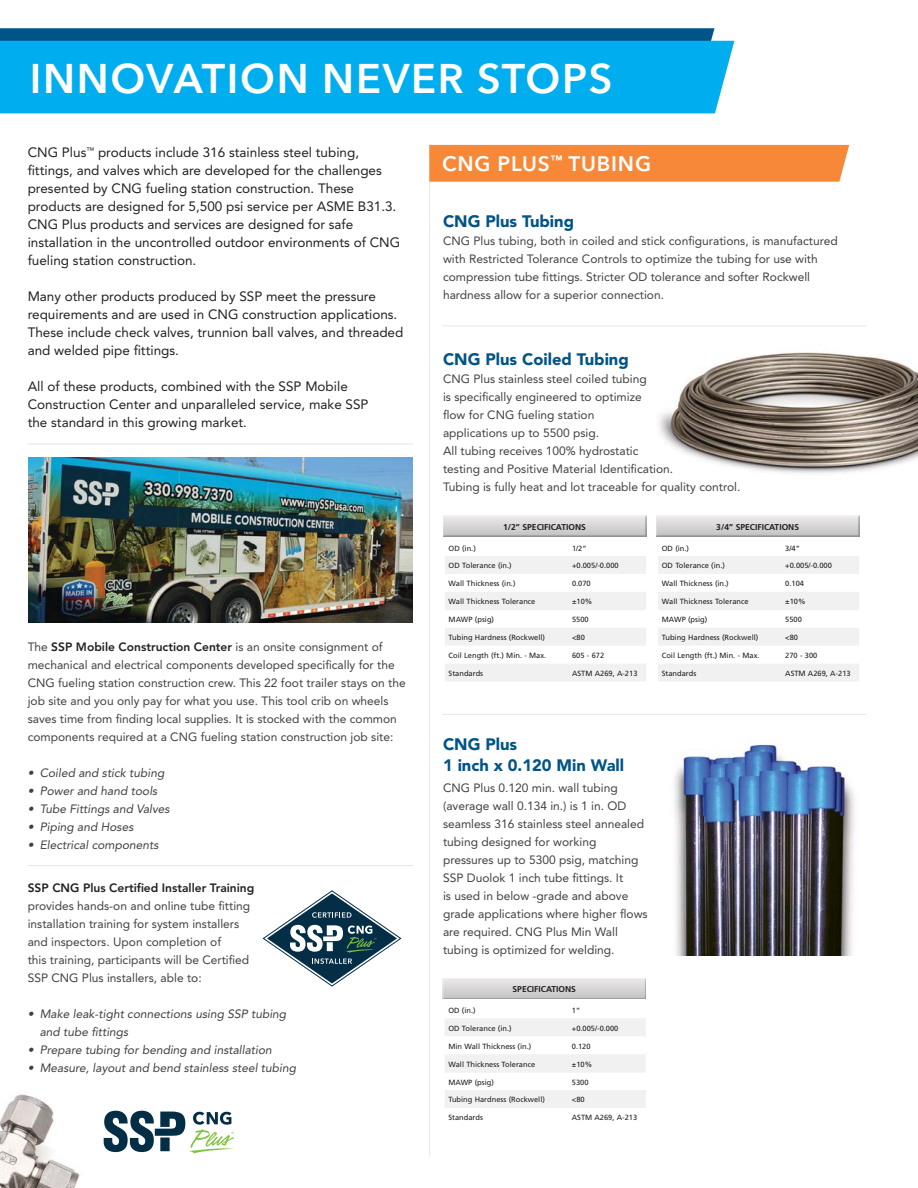
<style>
.page{position:relative;width:918px;height:1188px;background:#fff}
.page>*{position:absolute;margin:0;border:0;box-sizing:border-box;transform-origin:0 0}
.t1{font:600 41.1px "Avenir Next";letter-spacing:.04em;color:#fff}
.t2{font:600 20.85px "Avenir Next";letter-spacing:.04em;color:#fff}
.t3{font:900 16.5px/21px "Avenir";color:#005488}
.t4{font:13.5px/18px "Avenir";color:#231f20}
.t5{font:12px/18px "Avenir";color:#404041}
.t6{font:italic 12px/18px "Avenir";color:#404041}
.t7{font:800 12px "Avenir";color:#231f20}
.t8{font:700 8.55px "Frutiger";color:#231f20}
.t9{font:7.5px "Frutiger";color:#231f20}
.s1{font-weight:800;color:#231f20}
</style>
<div class="page">
<img style="left:0;top:1094px;width:117px;height:94px">
<svg style="left:0;top:28px;width:715px;height:13px;background:#05598c"></svg>
<div style="left:0;top:41px;width:734px;height:72px;background:#00aeef"></div>
<hr style="left:429px;top:145px;width:1px;height:1011px;background:#e6e7e8">
<hr style="left:442px;top:325px;width:424px;height:1px;background:#e6e7e8">
<hr style="left:28px;top:444px;width:385px;height:1px;background:#e6e7e8">
<hr style="left:28px;top:865px;width:385px;height:1px;background:#e6e7e8">
<hr style="left:442px;top:714px;width:424px;height:1px;background:#e6e7e8">
<svg style="left:104px;top:1111px;width:130px;height:42px"></svg>
<img style="left:659px;top:351px;width:259px;height:122px">
<svg style="left:445px;top:556px;width:201px;height:125px"></svg>
<img style="left:443px;top:516px;width:203px;height:20px">
<img style="left:656px;top:516px;width:203px;height:20px">
<svg style="left:658px;top:556px;width:201px;height:125px"></svg>
<svg style="left:445px;top:1019px;width:201px;height:89px"></svg>
<img style="left:443px;top:978px;width:203px;height:21px">
<img style="left:674px;top:743px;width:181px;height:212px">
<div style="left:429px;top:145px;width:420px;height:37px;background:#f68838"></div>
<svg style="left:262px;top:890px;width:140px;height:97px"></svg>
<img style="left:28px;top:458px;width:385px;height:164px">
<h1 class="t1" style="left:30px;top:55px;width:584px">INNOVATION NEVER STOPS</h1>
<p class="t4" style="left:28px;top:145px;width:374px">CNG Plus<sup>™</sup> products include 316 stainless steel tubing, fittings, and valves which are developed for the challenges presented by CNG fueling station construction. These products are designed for 5,500 psi service per ASME B31.3.<br>CNG Plus products and services are designed for safe installation in the uncontrolled outdoor environments of CNG fueling station construction.</p>
<p class="t4" style="left:28px;top:289px;width:377px">Many other products produced by SSP meet the pressure requirements and are used in CNG construction applications.<br>These include check valves, trunnion ball valves, and threaded and welded pipe fittings.</p>
<p class="t4" style="left:28px;top:379px;width:342px">All of these products, combined with the SSP Mobile<br>Construction Center and unparalleled service, make SSP the standard in this growing market.</p>
<p class="t5" style="left:28px;top:639px;width:380px">The <span class="s1">SSP Mobile Construction Center</span> is an onsite consignment of mechanical and electrical components developed specifically for the CNG fueling station construction crew. This 22 foot trailer stays on the job site and you only pay for what you use. This tool crib on wheels saves time from finding local supplies. It is stocked with the common components required at a CNG fueling station construction job site:</p>
<p class="t6" style="left:28px;top:765px;width:138px">• Coiled and stick tubing</p>
<p class="t6" style="left:28px;top:783px;width:131px">• Power and hand tools</p>
<p class="t6" style="left:28px;top:801px;width:144px">• Tube Fittings and Valves</p>
<p class="t6" style="left:28px;top:819px;width:107px">• Piping and Hoses</p>
<p class="t6" style="left:28px;top:837px;width:132px">• Electrical components</p>
<p class="t7" style="left:28px;top:882px;width:228px">SSP CNG Plus Certified Installer Training</p>
<p class="t5" style="left:28px;top:897px;width:224px">provides hands-on and online tube fitting installation training for system installers and inspectors. Upon completion of<br>this training, participants will be Certified SSP CNG Plus installers, able to:</p>
<p class="t6" style="left:40px;top:1005px;width:248px;text-indent:-12px">• Make leak-tight connections using SSP tubing and tube fittings</p>
<p class="t6" style="left:28px;top:1041px;width:246px">• Prepare tubing for bending and installation</p>
<p class="t6" style="left:28px;top:1059px;width:270px">• Measure, layout and bend stainless steel tubing</p>
<h2 class="t2" style="left:442px;top:152px;width:210px">CNG PLUS<sup>™</sup> TUBING</h2>
<h3 class="t3" style="left:443px;top:212px;width:133px">CNG Plus Tubing</h3>
<p class="t5" style="left:443px;top:233px;width:396px">CNG Plus tubing, both in coiled and stick configurations, is manufactured with Restricted Tolerance Controls to optimize the tubing for use with compression tube fittings. Stricter OD tolerance and softer Rockwell hardness allow for a superior connection.</p>
<h3 class="t3" style="left:443px;top:350px;width:187px">CNG Plus Coiled Tubing</h3>
<p class="t5" style="left:443px;top:371px;width:299px">CNG Plus stainless steel coiled tubing<br>is specifically engineered to optimize<br>flow for CNG fueling station<br>applications up to 5500 psig.<br>All tubing receives 100% hydrostatic<br>testing and Positive Material Identification.<br>Tubing is fully heat and lot traceable for quality control.</p>
<p class="t8" style="left:503px;top:523px;width:84px">1/2” SPECIFICATIONS</p>
<p class="t8" style="left:716px;top:523px;width:84px">3/4” SPECIFICATIONS</p>
<p class="t9" style="left:662px;top:545px;width:29px">OD (in.)</p>
<p class="t9" style="left:785px;top:545px;width:16px">3/4”</p>
<p class="t9" style="left:662px;top:563px;width:65px">OD Tolerance (in.)</p>
<p class="t9" style="left:785px;top:563px;width:48px">+0.005/-0.000</p>
<p class="t9" style="left:662px;top:581px;width:68px">Wall Thickness (in.)</p>
<p class="t9" style="left:785px;top:581px;width:20px">0.104</p>
<p class="t9" style="left:662px;top:599px;width:88px">Wall Thickness Tolerance</p>
<p class="t9" style="left:785px;top:599px;width:22px">±10%</p>
<p class="t9" style="left:662px;top:617px;width:47px">MAWP (psig)</p>
<p class="t9" style="left:785px;top:617px;width:18px">5500</p>
<p class="t9" style="left:662px;top:634px;width:98px">Tubing Hardness (Rockwell)</p>
<p class="t9" style="left:785px;top:634px;width:14px">&lt;80</p>
<p class="t9" style="left:662px;top:652px;width:99px">Coil Length (ft.) Min. - Max.</p>
<p class="t9" style="left:785px;top:652px;width:34px">270 - 300</p>
<p class="t9" style="left:662px;top:670px;width:36px">Standards</p>
<p class="t9" style="left:785px;top:670px;width:67px">ASTM A269, A-213</p>
<p class="t9" style="left:449px;top:545px;width:29px">OD (in.)</p>
<p class="t9" style="left:572px;top:545px;width:16px">1/2”</p>
<p class="t9" style="left:449px;top:563px;width:65px">OD Tolerance (in.)</p>
<p class="t9" style="left:572px;top:563px;width:48px">+0.005/-0.000</p>
<p class="t9" style="left:449px;top:581px;width:68px">Wall Thickness (in.)</p>
<p class="t9" style="left:572px;top:581px;width:20px">0.070</p>
<p class="t9" style="left:449px;top:599px;width:88px">Wall Thickness Tolerance</p>
<p class="t9" style="left:572px;top:599px;width:22px">±10%</p>
<p class="t9" style="left:449px;top:617px;width:47px">MAWP (psig)</p>
<p class="t9" style="left:572px;top:617px;width:18px">5500</p>
<p class="t9" style="left:449px;top:634px;width:98px">Tubing Hardness (Rockwell)</p>
<p class="t9" style="left:572px;top:634px;width:14px">&lt;80</p>
<p class="t9" style="left:449px;top:652px;width:99px">Coil Length (ft.) Min. - Max.</p>
<p class="t9" style="left:572px;top:652px;width:34px">605 - 672</p>
<p class="t9" style="left:449px;top:670px;width:36px">Standards</p>
<p class="t9" style="left:572px;top:670px;width:67px">ASTM A269, A-213</p>
<h3 class="t3" style="left:443px;top:735px;width:183px">CNG Plus<br>1 inch x 0.120 Min Wall</h3>
<p class="t5" style="left:443px;top:780px;width:206px">CNG Plus 0.120 min. wall tubing (average wall 0.134 in.) is 1 in. OD seamless 316 stainless steel annealed tubing designed for working pressures up to 5300 psig, matching SSP Duolok 1 inch tube fittings. It<br>is used in below -grade and above grade applications where higher flows are required. CNG Plus Min Wall tubing is optimized for welding.</p>
<p class="t8" style="left:513px;top:986px;width:65px">SPECIFICATIONS</p>
<p class="t9" style="left:448px;top:1007px;width:29px">OD (in.)</p>
<p class="t9" style="left:572px;top:1007px;width:10px">1”</p>
<p class="t9" style="left:448px;top:1025px;width:65px">OD Tolerance (in.)</p>
<p class="t9" style="left:572px;top:1025px;width:48px">+0.005/-0.000</p>
<p class="t9" style="left:448px;top:1043px;width:85px">Min Wall Thickness (in.)</p>
<p class="t9" style="left:572px;top:1043px;width:20px">0.120</p>
<p class="t9" style="left:448px;top:1061px;width:88px">Wall Thickness Tolerance</p>
<p class="t9" style="left:572px;top:1061px;width:22px">±10%</p>
<p class="t9" style="left:448px;top:1079px;width:47px">MAWP (psig)</p>
<p class="t9" style="left:572px;top:1079px;width:18px">5300</p>
<p class="t9" style="left:448px;top:1097px;width:98px">Tubing Hardness (Rockwell)</p>
<p class="t9" style="left:572px;top:1097px;width:14px">&lt;80</p>
<p class="t9" style="left:448px;top:1115px;width:36px">Standards</p>
<p class="t9" style="left:572px;top:1115px;width:67px">ASTM A269, A-213</p>
</div>
